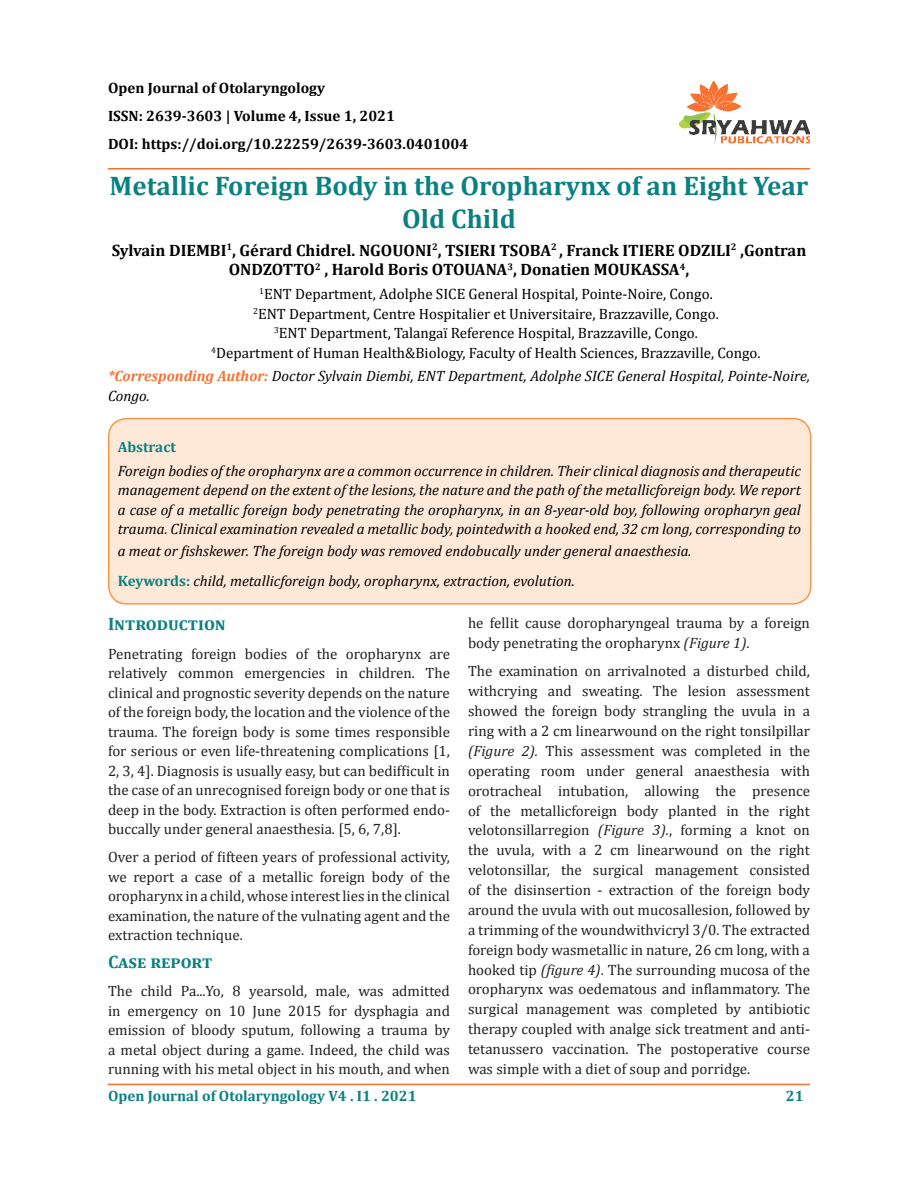
<style>
.page{position:relative;width:918px;height:1188px;background:#fff}
.page>*{position:absolute;margin:0;border:0;box-sizing:border-box;transform-origin:0 0}
.t1{font:700 27px/33px "Cambria";color:#0a8181;text-align:center}
.Normal__Web{font:700 18px "Cambria";color:#0a8181}
.t2{font:700 16.5px/19.5px "Cambria";color:#000;text-align:center}
.t3{font:15px/20px "Cambria";color:#231f20;text-align:justify}
.Normal__Web-2{font:italic 15px/19.5px "Cambria";color:#000}
.t4{font:15px "Cambria";color:#000}
.t5{font:700 15px "Cambria";color:#000}
.t6{font:700 15px "Cambria";color:#0a8181}
.s1{font-weight:700;color:#f37133}
.s2{font-weight:700;font-style:normal;color:#0a8181}
.s3{font-style:italic}
</style>
<div class="page">
<hr style="left:108px;top:1084px;width:702px;height:1px;background:#f37233">
<img style="left:680px;top:81px;width:130px;height:62px">
<hr style="left:108px;top:168px;width:702px;height:2px;background:#f37233">
<div style="left:109px;top:419px;width:702px;height:185px;background:#fee9d8;border-radius:18px"></div>
<div style="left:108px;top:418px;width:704px;height:187px;border:2px solid #f79647;border-radius:18px"></div>
<p class="t5" style="left:108px;top:77px;width:219px">Open Journal of Otolaryngology</p>
<p class="t5" style="left:108px;top:105px;width:289px">ISSN: 2639-3603 | Volume 4, Issue 1, 2021</p>
<p class="t5" style="left:108px;top:133px;width:362px">DOI: https://doi.org/10.22259/2639-3603.0401004</p>
<p class="t1" style="left:110px;top:168px;width:700px">Metallic Foreign Body in the Oropharynx of an Eight Year<br>Old Child</p>
<p class="t2" style="left:112px;top:240px;width:696px">Sylvain DIEMBI<sup>1</sup>, Gérard Chidrel. NGOUONI<sup>2</sup>, TSIERI TSOBA<sup>2</sup> , Franck ITIERE ODZILI<sup>2</sup> ,Gontran<br>ONDZOTTO<sup>2</sup> , Harold Boris OTOUANA<sup>3</sup>, Donatien MOUKASSA<sup>4</sup>,</p>
<p class="t4" style="left:259px;top:285px;width:455px"><sup>1</sup>ENT Department, Adolphe SICE General Hospital, Pointe-Noire, Congo.</p>
<p class="t4" style="left:253px;top:305px;width:467px"><sup>2</sup>ENT Department, Centre Hospitalier et Universitaire, Brazzaville, Congo.</p>
<p class="t4" style="left:274px;top:324px;width:425px"><sup>3</sup>ENT Department, Talangaï Reference Hospital, Brazzaville, Congo.</p>
<p class="t4" style="left:211px;top:344px;width:551px"><sup>4</sup>Department of Human Health&amp;Biology, Faculty of Health Sciences, Brazzaville, Congo.</p>
<p class="Normal__Web-2" style="left:108px;top:366px;width:703px"><span class="s1">*Corresponding Author:</span> Doctor Sylvain Diembi, ENT Department, Adolphe SICE General Hospital, Pointe-Noire,<br>Congo.</p>
<p class="t6" style="left:118px;top:436px;width:60px">Abstract</p>
<p class="Normal__Web-2" style="left:118px;top:460px;width:685px;text-align:justify">Foreign bodies of the oropharynx are a common occurrence in children. Their clinical diagnosis and therapeutic management depend on the extent of the lesions, the nature and the path of the metallicforeign body. We report a case of a metallic foreign body penetrating the oropharynx, in an 8-year-old boy, following oropharyn geal trauma. Clinical examination revealed a metallic body, pointedwith a hooked end, 32 cm long, corresponding to</p>
<p class="Normal__Web-2" style="left:118px;top:540px;width:575px">a meat or fishskewer. The foreign body was removed endobucally under general anaesthesia.</p>
<p class="Normal__Web-2" style="left:118px;top:570px;width:458px"><span class="s2">Keywords:</span> child, metallicforeign body, oropharynx, extraction, evolution.</p>
<p class="Normal__Web" style="left:108px;top:612px;width:119px">Introduction</p>
<p class="t3" style="left:108px;top:644px;width:344px;line-height:19.5px">Penetrating foreign bodies of the oropharynx are relatively common emergencies in children. The clinical and prognostic severity depends on the nature of the foreign body, the location and the violence of the trauma. The foreign body is some times responsible for serious or even life-threatening complications [1, 2, 3, 4]. Diagnosis is usually easy, but can bedifficult in the case of an unrecognised foreign body or one that is deep in the body. Extraction is often performed endo&shy;buccally under general anaesthesia. [5, 6, 7,8].</p>
<p class="t3" style="left:108px;top:847px;width:344px;line-height:19.5px">Over a period of fifteen years of professional activity, we report a case of a metallic foreign body of the oropharynx in a child, whose interest lies in the clinical examination, the nature of the vulnating agent and the extraction technique.</p>
<p class="Normal__Web" style="left:108px;top:949px;width:106px">Case report</p>
<p class="t3" style="left:108px;top:981px;width:344px;line-height:19.5px">The child Pa...Yo, 8 yearsold, male, was admitted in emergency on 10 June 2015 for dysphagia and emission of bloody sputum, following a trauma by a metal object during a game. Indeed, the child was running with his metal object in his mouth, and when</p>
<p class="t3" style="left:468px;top:613px;width:343px">he fellit cause doropharyngeal trauma by a foreign body penetrating the oropharynx <span class="s3">(Figure 1)</span>.</p>
<p class="t3" style="left:468px;top:661px;width:344px">The examination on arrivalnoted a disturbed child, withcrying and sweating. The lesion assessment showed the foreign body strangling the uvula in a ring with a 2 cm linearwound on the right tonsilpillar <span class="s3">(Figure 2).</span> This assessment was completed in the operating room under general anaesthesia with orotracheal intubation, allowing the presence of the metallicforeign body planted in the right velotonsillarregion <span class="s3">(Figure 3).</span>, forming a knot on the uvula, with a 2 cm linearwound on the right velotonsillar, the surgical management consisted of the disinsertion - extraction of the foreign body around the uvula with out mucosallesion, followed by a trimming of the woundwithvicryl 3/0. The extracted foreign body wasmetallic in nature, 26 cm long, with a hooked tip <span class="s3">(figure 4)</span>. The surrounding mucosa of the oropharynx was oedematous and inflammatory. The surgical management was completed by antibiotic therapy coupled with analge sick treatment and anti&shy;tetanussero vaccination. The postoperative course was simple with a diet of soup and porridge.</p>
<p class="t6" style="left:108px;top:1085px;width:310px">Open Journal of Otolaryngology V4 . I1 . 2021</p>
<p class="t6" style="left:786px;top:1085px;width:19px">21</p>
</div>
